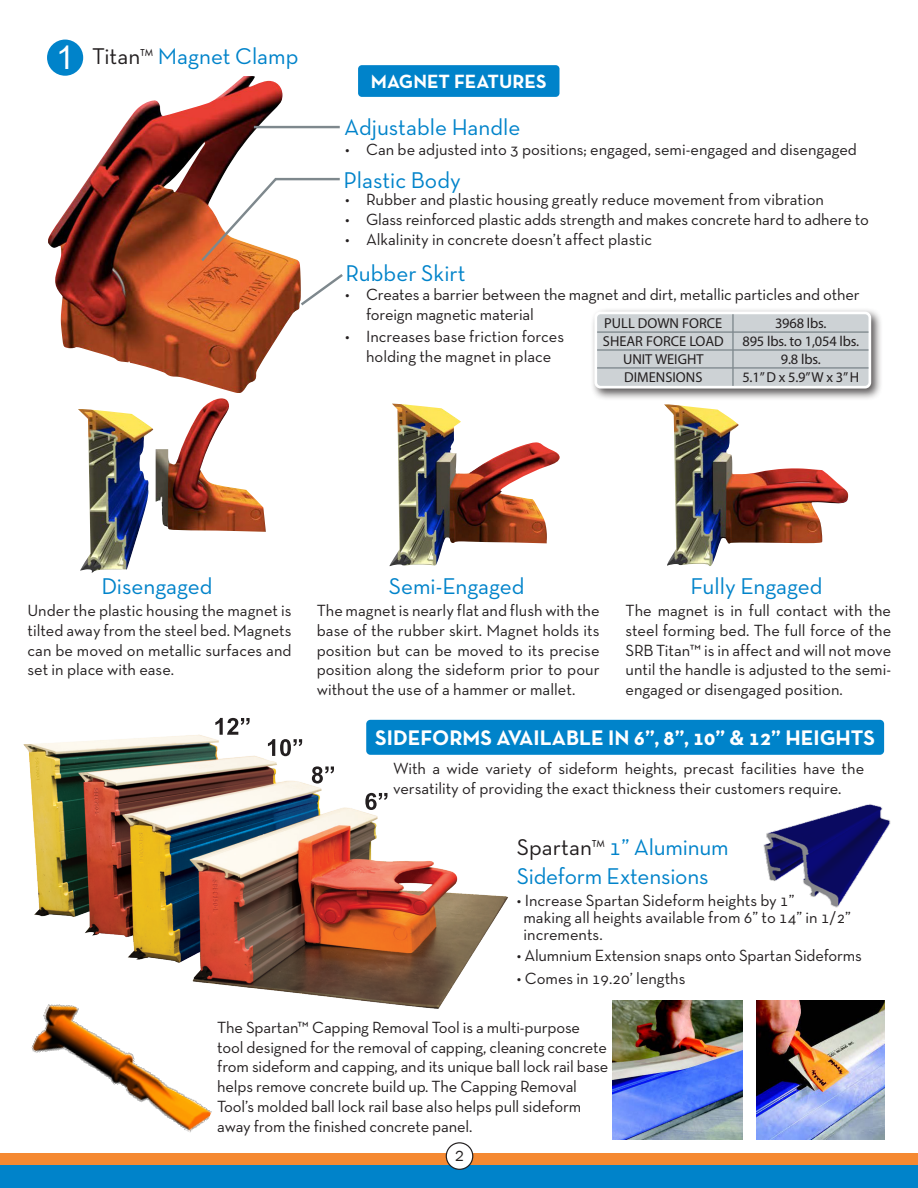
<style>
.page{position:relative;width:918px;height:1188px;background:#fff}
.page>*{position:absolute;margin:0;border:0;box-sizing:border-box;transform-origin:0 0}
.t1{font:32.7px "Arial";color:#fff}
.t2{font:23.25px/28.5px "Neutra Text TF";color:#0083ca}
.t3{font:700 21.45px "Neutra Text TF";color:#fff}
.t4{font:700 19.5px "Neutra Text TF";color:#fff}
.t5{font:16.5px/19.8px "Neutra Text TF";letter-spacing:-.005em;color:#231f20;text-align:justify}
.t6{font:15px "Franklin Gothic";color:#231f20}
.t7{font:14.4px "Myriad Pro";color:#231f20}
.s1{color:#231f20}
</style>
<div class="page">
<div style="left:0;top:1153px;width:918px;height:11px;background:#f58932"></div>
<div style="left:446px;top:1143px;width:27px;height:26px;background:#fff;border-radius:50%"></div>
<div style="left:446px;top:1142px;width:27px;height:28px;border:1px solid #231f20;border-radius:50%"></div>
<svg style="left:0;top:1161px;width:918px;height:27px;background:#2484b4"></svg>
<div style="left:904px;top:1153px;width:14px;height:11px;background:#f58932"></div>
<img style="left:78px;top:398px;width:188px;height:175px">
<img style="left:389px;top:404px;width:171px;height:162px">
<img style="left:664px;top:404px;width:184px;height:162px">
<img style="left:48px;top:76px;width:196px;height:286px">
<svg style="left:298px;top:272px;width:45px;height:36px"></svg>
<svg style="left:199px;top:177px;width:141px;height:87px"></svg>
<hr style="left:254px;top:126px;width:86px;height:2px;background:#7e888d">
<div style="left:358px;top:65px;width:202px;height:32px;background:#0083ca;border-radius:4px"></div>
<div style="left:366px;top:720px;width:518px;height:35px;background:#0083ca;border-radius:4px"></div>
<div style="left:47px;top:40px;width:36px;height:36px;background:#0083ca;border-radius:50%"></div>
<img style="left:23px;top:733px;width:492px;height:276px">
<svg style="left:215px;top:718px;width:35px;height:17px"></svg>
<svg style="left:268px;top:739px;width:34px;height:17px"></svg>
<svg style="left:312px;top:766px;width:22px;height:18px"></svg>
<svg style="left:365px;top:793px;width:22px;height:17px"></svg>
<img style="left:612px;top:1000px;width:131px;height:140px">
<img style="left:757px;top:1000px;width:127px;height:140px">
<img style="left:23px;top:996px;width:206px;height:137px">
<img style="left:763px;top:804px;width:128px;height:103px">
<div style="left:590px;top:307px;width:293px;height:94px;background:#231f20;opacity:.75"></div>
<div style="left:596px;top:313px;width:274px;height:74px;background:#cdd2d5;border-radius:5px"></div>
<div style="left:594px;top:312px;width:277px;height:77px;border:3px solid #fff;border-radius:5px"></div>
<hr style="left:732px;top:314px;width:2px;height:72px;background:#7e888d">
<hr style="left:597px;top:331px;width:272px;height:2px;background:#7e888d">
<hr style="left:597px;top:349px;width:272px;height:2px;background:#7e888d">
<hr style="left:597px;top:367px;width:272px;height:2px;background:#7e888d">
<p class="t1" style="left:56px;top:35px;width:20px">1</p>
<p class="t2" style="left:92px;top:42px;width:208px"><span class="s1">Titan</span><sup>™</sup> Magnet Clamp</p>
<p class="t4" style="left:371px;top:70px;width:177px">MAGNET FEATURES</p>
<p class="t2" style="left:344px;top:112px;width:178px">Adjustable Handle</p>
<p class="t2" style="left:344px;top:166px;width:119px">Plastic Body</p>
<p class="t5" style="left:345px;top:139px;width:514px">• Can be adjusted into 3 positions; engaged, semi-engaged and disengaged</p>
<p class="t5" style="left:345px;top:190px;width:481px">• Rubber and plastic housing greatly reduce movement from vibration</p>
<p class="t5" style="left:345px;top:209px;width:525px">• Glass reinforced plastic adds strength and makes concrete hard to adhere to</p>
<p class="t5" style="left:345px;top:229px;width:309px">• Alkalinity in concrete doesn’t affect plastic</p>
<p class="t2" style="left:345px;top:258px;width:122px">Rubber Skirt</p>
<p class="t5" style="left:345px;top:284px;width:516px">• Creates a barrier between the magnet and dirt, metallic particles and other</p>
<p class="t5" style="left:366px;top:304px;width:169px">foreign magnetic material</p>
<p class="t5" style="left:345px;top:326px;width:221px">• Increases base friction forces</p>
<p class="t5" style="left:366px;top:346px;width:187px">holding the magnet in place</p>
<p class="t7" style="left:775px;top:314px;width:53px">3968 lbs.</p>
<p class="t7" style="left:742px;top:332px;width:118px">895 lbs. to 1,054 lbs.</p>
<p class="t7" style="left:781px;top:350px;width:41px">9.8 lbs.</p>
<p class="t7" style="left:742px;top:368px;width:118px">5.1” D x 5.9” W x 3” H</p>
<p class="t7" style="left:604px;top:314px;width:120px">PULL DOWN FORCE</p>
<p class="t7" style="left:603px;top:332px;width:122px">SHEAR FORCE LOAD</p>
<p class="t7" style="left:623px;top:350px;width:82px">UNIT WEIGHT</p>
<p class="t7" style="left:624px;top:368px;width:80px">DIMENSIONS</p>
<p class="t2" style="left:101px;top:572px;width:113px">Disengaged</p>
<p class="t5" style="left:28px;top:600px;width:266px">Under the plastic housing the magnet is tilted away from the steel bed. Magnets can be moved on metallic surfaces and set in place with ease.</p>
<p class="t2" style="left:389px;top:572px;width:137px">Semi-Engaged</p>
<p class="t5" style="left:317px;top:600px;width:284px">The magnet is nearly flat and flush with the base of the rubber skirt. Magnet holds its position but can be moved to its precise position along the sideform prior to pour without the use of a hammer or mallet.</p>
<p class="t2" style="left:690px;top:572px;width:134px">Fully Engaged</p>
<p class="t5" style="left:626px;top:600px;width:267px">The magnet is in full contact with the steel forming bed. The full force of the SRB Titan™ is in affect and will not move until the handle is adjusted to the semi&shy;engaged or disengaged position.</p>
<p class="t3" style="left:375px;top:725px;width:501px">SIDEFORMS AVAILABLE IN 6”, 8”, 10” &amp; 12” HEIGHTS</p>
<p class="t5" style="left:393px;top:759px;width:473px">With a wide variety of sideform heights, precast facilities have the versatility of providing the exact thickness their customers require.</p>
<p class="t2" style="left:517px;top:833px;width:213px"><span class="s1">Spartan</span><sup>™</sup> 1” Aluminum<br>Sideform Extensions</p>
<p class="t5" style="left:517px;top:890px;width:279px">• Increase Spartan Sideform heights by 1”</p>
<p class="t5" style="left:524px;top:907px;width:329px">making all heights available from 6” to 14” in 1/2”</p>
<p class="t5" style="left:524px;top:924px;width:81px">increments.</p>
<p class="t5" style="left:517px;top:945px;width:347px">• Alumnium Extension snaps onto Spartan Sideforms</p>
<p class="t5" style="left:517px;top:968px;width:170px">• Comes in 19.20’ lengths</p>
<p class="t5" style="left:217px;top:1017px;width:393px;text-align:left">The Spartan™ Capping Removal Tool is a multi-purpose tool designed for the removal of capping, cleaning concrete from sideform and capping, and its unique ball lock rail base helps remove concrete build up. The Capping Removal Tool’s molded ball lock rail base also helps pull sideform away from the finished concrete panel.</p>
<p class="t6" style="left:455px;top:1146px;width:10px">2</p>
</div>
